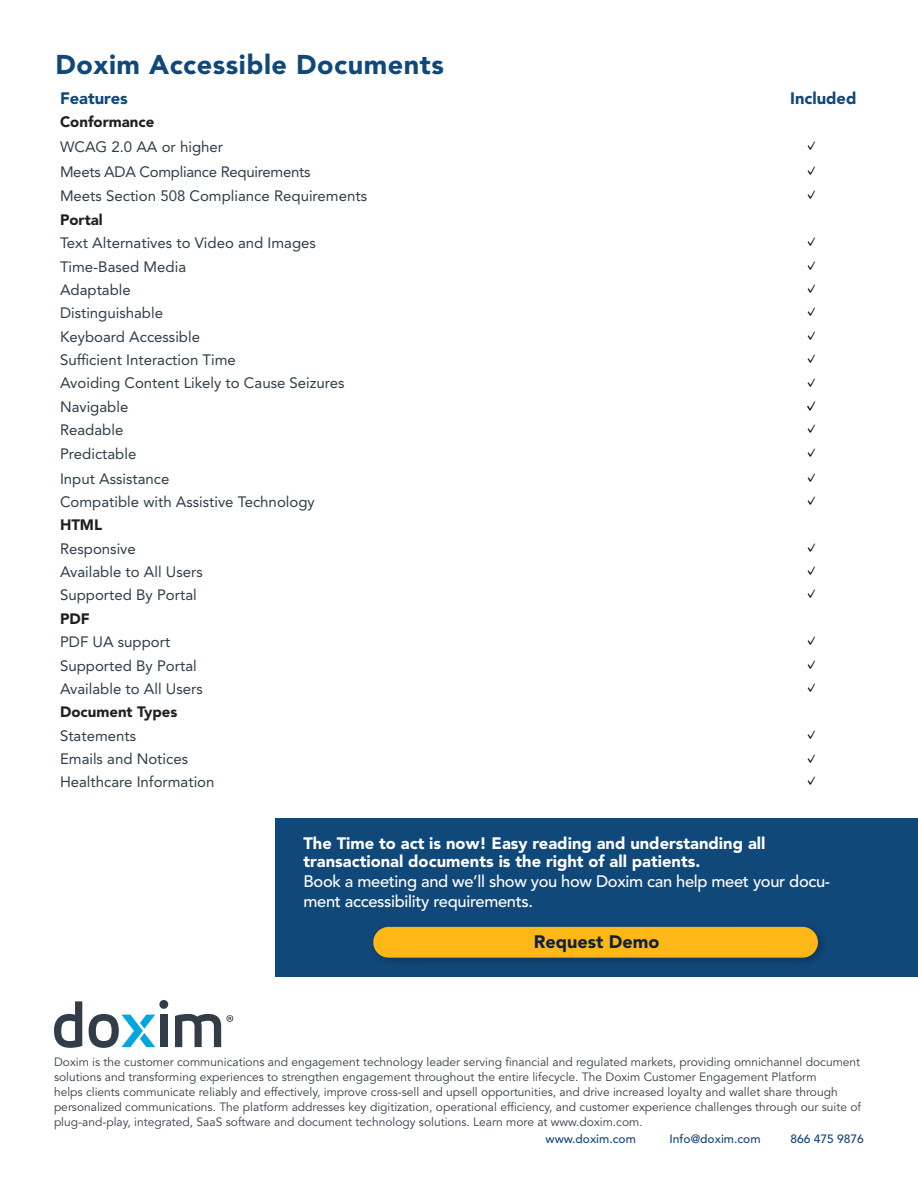
<style>
.page{position:relative;width:918px;height:1188px;background:#fff}
.page>*{position:absolute;margin:0;border:0;box-sizing:border-box;transform-origin:0 0}
.t1{font:900 27px "Avenir LT Std";letter-spacing:.02em;color:#10487a}
.t2{font:900 18px "Avenir LT Std";color:#0c213a}
.t3{font:900 16.5px/18px "Avenir LT Std";color:#fff}
.t4{font:500 16.5px/19.8px "Avenir LT Std";letter-spacing:-.02em;color:#fff}
.t5{font:900 16.5px "Avenir LT Std";color:#10487a}
.t6{font:900 16.5px "Avenir LT Std";color:#12477a}
.t7{font:15px "Avenir LT Std";color:#303e49}
.t8{font:15px "Avenir LT Std";letter-spacing:-.02em;color:#303e49}
.t9{font:900 15px "Avenir LT Std";color:#211f20}
.t10{font:900 15px "Avenir LT Std";color:#221f20}
.t11{font:15px "Hira Kaku Pro N W3";color:#000}
.t12{font:13.5px "Hira Kaku Pro N W3";color:#000}
.t13{font:12px/15px "Avenir LT Std";color:#333d47}
.t14{font:500 12px "Avenir LT Std";color:#164579}
</style>
<div class="page">
<svg style="left:54px;top:1001px;width:28px;height:47px"></svg>
<div style="left:160px;top:1015px;width:7px;height:32px;background:#333d47"></div>
<svg style="left:89px;top:1014px;width:66px;height:34px"></svg>
<div style="left:159px;top:1000px;width:9px;height:9px;background:#333d47;border-radius:50%"></div>
<svg style="left:175px;top:1014px;width:58px;height:33px"></svg>
<div style="left:275px;top:818px;width:643px;height:159px;background:#10487a"></div>
<div style="left:368px;top:921px;width:462px;height:48px;background:#000;opacity:.25"></div>
<div style="left:373px;top:927px;width:445px;height:31px;background:#fdb717;border-radius:15px"></div>
<p class="t1" style="left:56px;top:49px;width:390px">Doxim Accessible Documents</p>
<p class="t5" style="left:60px;top:88px;width:69px">Features</p>
<p class="t6" style="left:790px;top:88px;width:68px">Included</p>
<p class="t10" style="left:60px;top:113px;width:96px">Conformance</p>
<p class="t7" style="left:60px;top:138px;width:165px">WCAG 2.0 AA or higher</p>
<p class="t12" style="left:804px;top:134px;width:15px">✓</p>
<p class="t8" style="left:60px;top:163px;width:252px">Meets ADA Compliance Requirements</p>
<p class="t12" style="left:804px;top:159px;width:15px">✓</p>
<p class="t7" style="left:60px;top:187px;width:309px">Meets Section 508 Compliance Requirements</p>
<p class="t12" style="left:804px;top:182px;width:15px">✓</p>
<p class="t9" style="left:60px;top:210px;width:44px">Portal</p>
<p class="t7" style="left:60px;top:234px;width:257px">Text Alternatives to Video and Images</p>
<p class="t12" style="left:804px;top:230px;width:15px">✓</p>
<p class="t7" style="left:60px;top:258px;width:128px">Time-Based Media</p>
<p class="t12" style="left:804px;top:253px;width:15px">✓</p>
<p class="t7" style="left:60px;top:281px;width:72px">Adaptable</p>
<p class="t12" style="left:804px;top:277px;width:15px">✓</p>
<p class="t7" style="left:60px;top:304px;width:105px">Distinguishable</p>
<p class="t12" style="left:804px;top:300px;width:15px">✓</p>
<p class="t7" style="left:60px;top:328px;width:142px">Keyboard Accessible</p>
<p class="t12" style="left:804px;top:323px;width:15px">✓</p>
<p class="t7" style="left:60px;top:351px;width:177px">Sufficient Interaction Time</p>
<p class="t12" style="left:804px;top:347px;width:15px">✓</p>
<p class="t7" style="left:60px;top:374px;width:286px">Avoiding Content Likely to Cause Seizures</p>
<p class="t12" style="left:804px;top:371px;width:15px">✓</p>
<p class="t7" style="left:60px;top:398px;width:70px">Navigable</p>
<p class="t11" style="left:804px;top:393px;width:16px">✓</p>
<p class="t7" style="left:60px;top:421px;width:65px">Readable</p>
<p class="t12" style="left:804px;top:417px;width:15px">✓</p>
<p class="t7" style="left:60px;top:445px;width:78px">Predictable</p>
<p class="t12" style="left:804px;top:440px;width:15px">✓</p>
<p class="t7" style="left:60px;top:470px;width:111px">Input Assistance</p>
<p class="t12" style="left:804px;top:466px;width:15px">✓</p>
<p class="t7" style="left:60px;top:493px;width:256px">Compatible with Assistive Technology</p>
<p class="t12" style="left:804px;top:489px;width:15px">✓</p>
<p class="t9" style="left:60px;top:516px;width:44px">HTML</p>
<p class="t7" style="left:60px;top:540px;width:77px">Responsive</p>
<p class="t12" style="left:804px;top:536px;width:15px">✓</p>
<p class="t7" style="left:60px;top:563px;width:144px">Available to All Users</p>
<p class="t12" style="left:804px;top:559px;width:15px">✓</p>
<p class="t7" style="left:60px;top:587px;width:138px">Supported By Portal</p>
<p class="t12" style="left:804px;top:582px;width:15px">✓</p>
<p class="t9" style="left:60px;top:610px;width:31px">PDF</p>
<p class="t7" style="left:60px;top:633px;width:112px">PDF UA support</p>
<p class="t12" style="left:804px;top:629px;width:15px">✓</p>
<p class="t7" style="left:60px;top:657px;width:138px">Supported By Portal</p>
<p class="t12" style="left:804px;top:652px;width:15px">✓</p>
<p class="t7" style="left:60px;top:680px;width:144px">Available to All Users</p>
<p class="t12" style="left:804px;top:676px;width:15px">✓</p>
<p class="t9" style="left:60px;top:703px;width:119px">Document Types</p>
<p class="t7" style="left:60px;top:727px;width:78px">Statements</p>
<p class="t12" style="left:804px;top:722px;width:15px">✓</p>
<p class="t7" style="left:60px;top:750px;width:130px">Emails and Notices</p>
<p class="t12" style="left:804px;top:747px;width:15px">✓</p>
<p class="t7" style="left:60px;top:773px;width:156px">Healthcare Information</p>
<p class="t12" style="left:804px;top:769px;width:15px">✓</p>
<p class="t3" style="left:303px;top:834px;width:463px">The Time to act is now! Easy reading and understanding all transactional documents is the right of all patients.</p>
<p class="t4" style="left:303px;top:872px;width:528px">Book a meeting and we’ll show you how Doxim can help meet your docu&shy;ment accessibility requirements.</p>
<p class="t2" style="left:534px;top:931px;width:127px">Request Demo</p>
<p class="t13" style="left:54px;top:1055px;width:809px">Doxim is the customer communications and engagement technology leader serving financial and regulated markets, providing omnichannel document solutions and transforming experiences to strengthen engagement throughout the entire lifecycle. The Doxim Customer Engagement Platform<br>helps clients communicate reliably and effectively, improve cross-sell and upsell opportunities, and drive increased loyalty and wallet share through personalized communications. The platform addresses key digitization, operational efficiency, and customer experience challenges through our suite of plug-and-play, integrated, SaaS software and document technology solutions. Learn more at www.doxim.com.</p>
<p class="t14" style="left:546px;top:1132px;width:92px">www.doxim.com</p>
<p class="t14" style="left:670px;top:1132px;width:92px">Info@doxim.com</p>
<p class="t14" style="left:791px;top:1132px;width:75px">866 475 9876</p>
</div>
